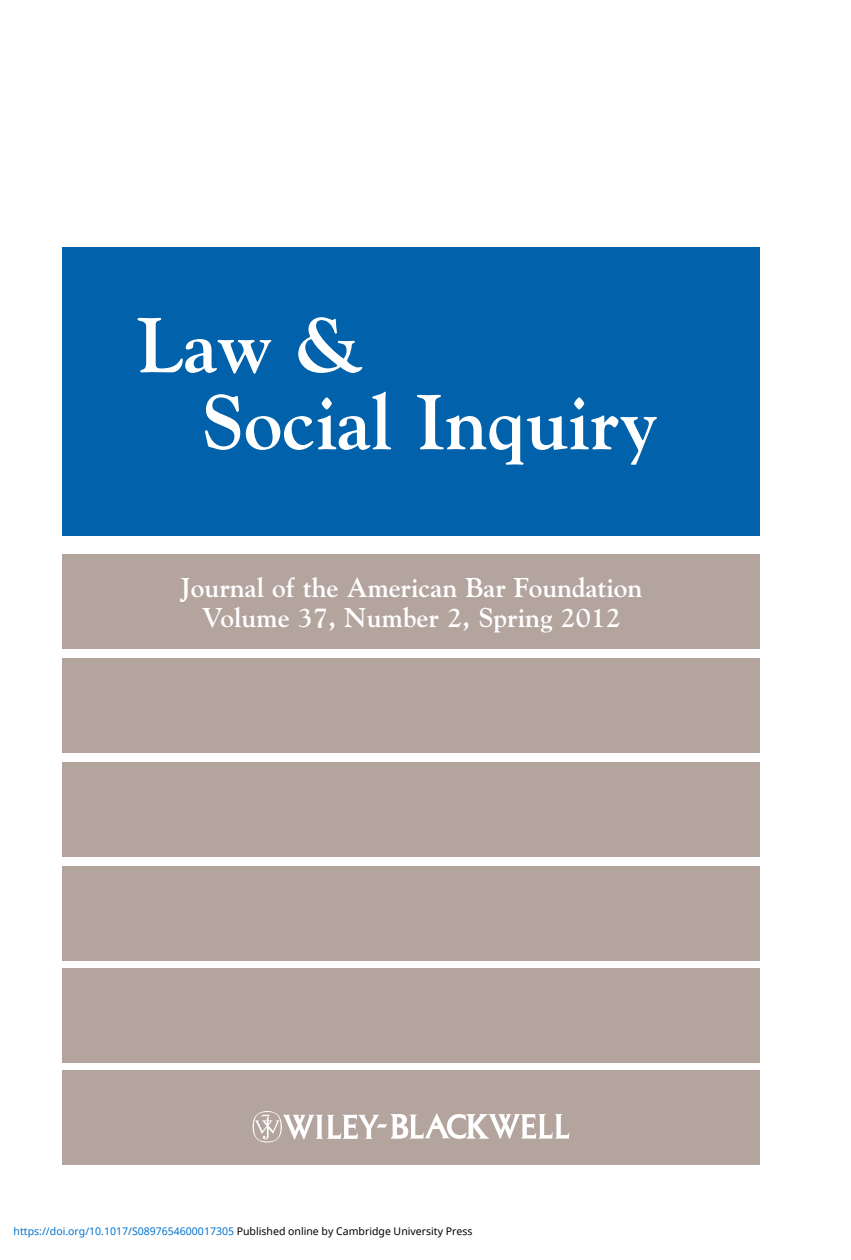
<style>
.page{position:relative;width:851px;height:1260px;background:#fff}
.page>*{position:absolute;margin:0;border:0;box-sizing:border-box;transform-origin:0 0}
.t1{font:700 77px/77px "Goudy";letter-spacing:-.005em;color:#fff}
.t2{font:700 27.12px "Goudy";letter-spacing:-.005em;color:#fff}
.t3{font:10.5px "Noto Sans";color:#0172cf}
.s1{color:#000}
</style>
<div class="page">
<div style="left:62px;top:658px;width:697px;height:95px;background:#b3a49d"></div>
<div style="left:62px;top:762px;width:697px;height:95px;background:#b3a49d"></div>
<div style="left:62px;top:866px;width:697px;height:95px;background:#b3a49d"></div>
<div style="left:62px;top:968px;width:697px;height:95px;background:#b3a49d"></div>
<div style="left:62px;top:1070px;width:697px;height:95px;background:#b3a49d"></div>
<div style="left:62px;top:555px;width:697px;height:94px;background:#b3a49d"></div>
<div style="left:62px;top:247px;width:697px;height:289px;background:#0161aa"></div>
<svg style="left:252px;top:1111px;width:317px;height:32px"></svg>
<p class="t1" style="left:201px;top:305px;width:457px;text-indent:-64px">Law &amp;<br>Social Inquiry</p>
<p class="t2" style="left:180px;top:571px;width:463px">Journal of the American Bar Foundation</p>
<p class="t2" style="left:202px;top:600px;width:420px">Volume 37, Number 2, Spring 2012</p>
<p class="t3" style="left:14px;top:1224px;width:460px">https://doi.org/10.1017/S0897654600017305 <span class="s1">Published online by Cambridge University Press</span></p>
</div>
